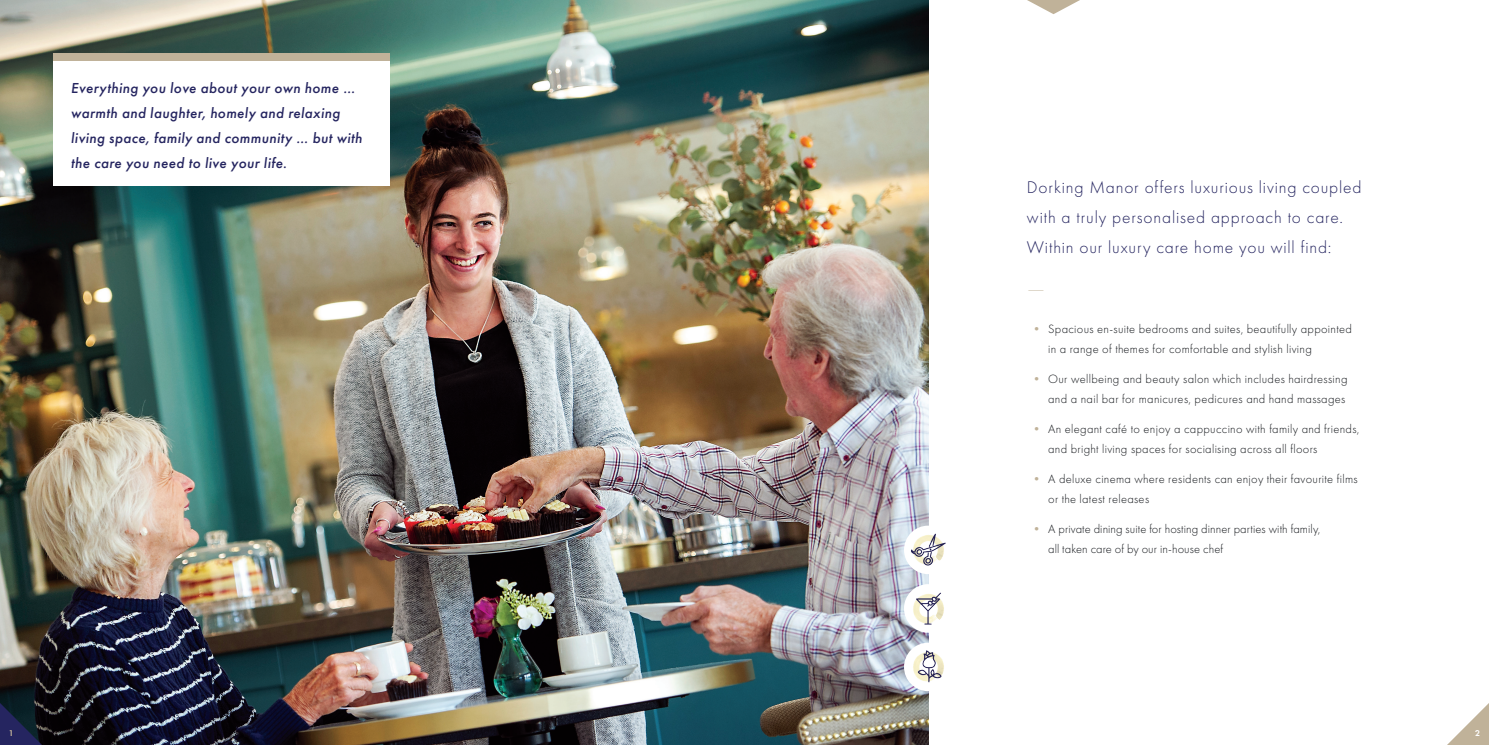
<style>
.page{position:relative;width:1489px;height:745px;background:#fff}
.page>*{position:absolute;margin:0;border:0;box-sizing:border-box;transform-origin:0 0}
.t1{font:300 17.5px/30px "Futura PT";letter-spacing:.045em;color:#252560}
.t2{font:italic 500 15px/25px "Futura PT";letter-spacing:.025em;color:#252560}
.t3{font:300 12.5px/20px "Futura PT";letter-spacing:.025em;color:#15181c}
.t4{font:300 12.5px/20px "Futura PT";letter-spacing:.005em;color:#15181c}
.t5{font:300 12.5px "Futura PT";color:#c0b299;scale:2 1}
.t6{font:600 8.75px "Futura PT";color:#c0b299}
.t7{font:600 8.75px "Futura PT";color:#fff}
.s1{font-weight:500;color:#c0b299}
</style>
<div class="page">
<img style="left:0;top:0;width:928px;height:744px">
<div style="left:53px;top:60px;width:336px;height:125px;background:#fff"></div>
<div style="left:53px;top:53px;width:336px;height:7px;background:#c0b299"></div>
<svg style="left:1027px;top:0;width:53px;height:14px"></svg>
<svg style="left:0;top:702px;width:42px;height:42px;background:#182140"></svg>
<svg style="left:1448px;top:704px;width:40px;height:40px"></svg>
<div style="left:904px;top:642px;width:48px;height:48px;background:#fff;border-radius:50%"></div>
<div style="left:904px;top:583px;width:48px;height:49px;background:#fff;border-radius:50%"></div>
<div style="left:904px;top:525px;width:48px;height:48px;background:#fff;border-radius:50%"></div>
<img style="left:907px;top:528px;width:39px;height:42px">
<img style="left:907px;top:587px;width:37px;height:42px">
<img style="left:907px;top:645px;width:37px;height:42px">
<p class="t2" style="left:71px;top:75px;width:293px">Everything you love about your own home … warmth and laughter, homely and relaxing living space, family and community … but with the care you need to live your life.</p>
<h1 class="t1" style="left:1026px;top:172px;width:336px">Dorking Manor offers luxurious living coupled with a truly personalised approach to care.<br>Within our luxury care home you will find:</h1>
<p class="t5" style="left:1026px;top:281px;width:11px">—</p>
<p class="t3" style="left:1048px;top:318px;width:305px;text-indent:-18px"><span class="s1">•</span> Spacious en-suite bedrooms and suites, beautifully appointed in a range of themes for comfortable and stylish living</p>
<p class="t3" style="left:1030px;top:368px;width:318px;text-align:right"><span class="s1">•</span> Our wellbeing and beauty salon which includes hairdressing and a nail bar for manicures, pedicures and hand massages</p>
<p class="t3" style="left:1048px;top:418px;width:313px;text-indent:-18px"><span class="s1">•</span> An elegant café to enjoy a cappuccino with family and friends, and bright living spaces for socialising across all floors</p>
<p class="t3" style="left:1048px;top:468px;width:311px;text-indent:-18px"><span class="s1">•</span> A deluxe cinema where residents can enjoy their favourite films or the latest releases</p>
<p class="t4" style="left:1048px;top:518px;width:274px;text-indent:-18px"><span class="s1">•</span> A private dining suite for hosting dinner parties with family, all taken care of by our in-house chef</p>
<p class="t6" style="left:9px;top:727px;width:6px">1</p>
<p class="t7" style="left:1474px;top:727px;width:6px">2</p>
</div>
